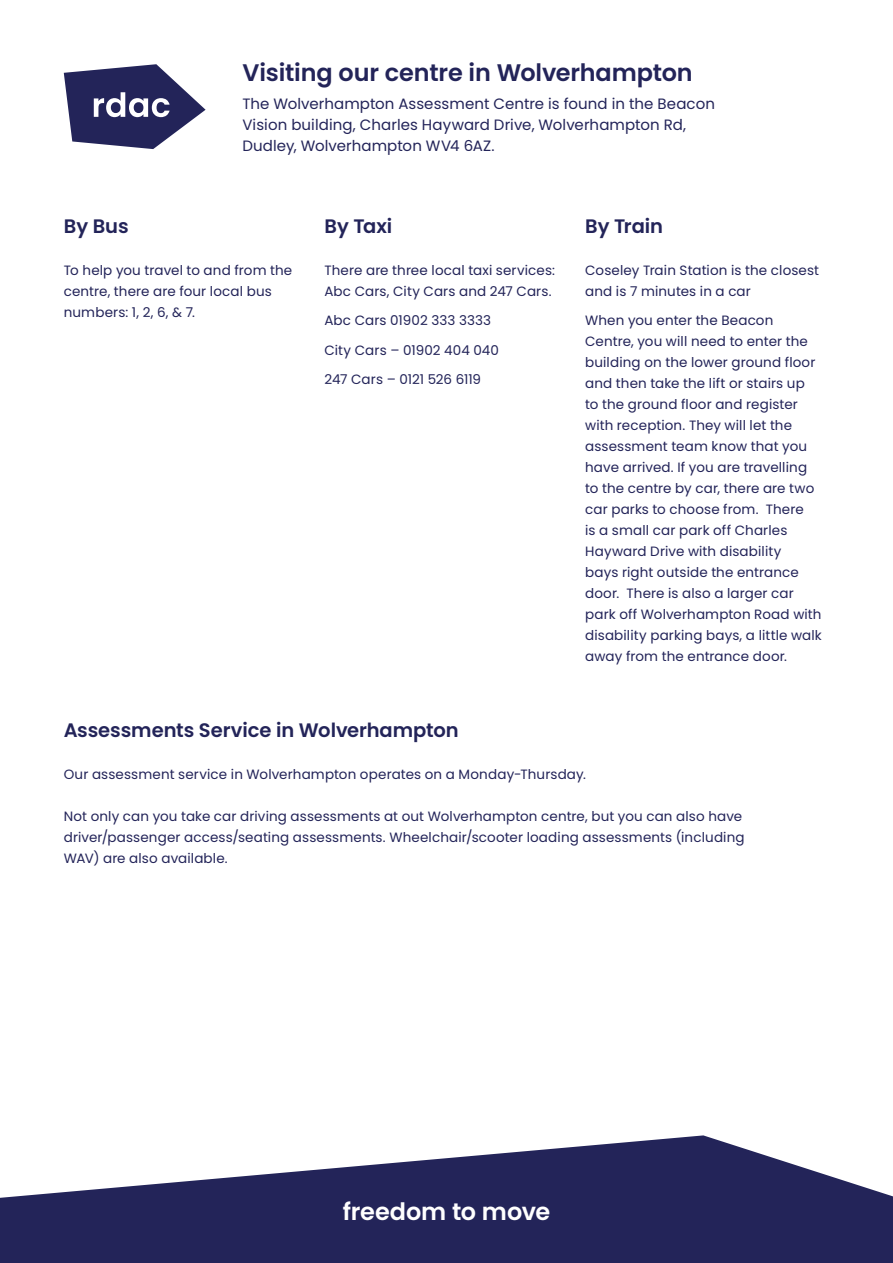
<style>
.page{position:relative;width:893px;height:1263px;background:#fff}
.page>*{position:absolute;margin:0;border:0;box-sizing:border-box;transform-origin:0 0}
.t1{font:600 24px "Poppins";letter-spacing:-.005em;color:#232459}
.t2{font:600 24px "Poppins";letter-spacing:-.005em;color:#fff}
.t3{font:600 19.5px "Poppins";letter-spacing:-.005em;color:#232459}
.t4{font:15px/21px "Poppins";letter-spacing:.005em;color:#232459}
.t5{font:13.5px/21px "Poppins";letter-spacing:.01em;color:#232459}
.t6{font:13.5px "Poppins";letter-spacing:-.01em;color:#232459}
</style>
<div class="page">
<svg style="left:64px;top:64px;width:142px;height:85px"></svg>
<svg style="left:0;top:1135px;width:893px;height:128px;fill:#232459"></svg>
<p class="t1" style="left:242px;top:59px;width:452px">Visiting our centre in Wolverhampton</p>
<p class="t4" style="left:242px;top:93px;width:474px">The Wolverhampton Assessment Centre is found in the Beacon<br>Vision building, Charles Hayward Drive, Wolverhampton Rd,<br>Dudley, Wolverhampton WV4 6AZ.</p>
<p class="t3" style="left:64px;top:214px;width:66px">By Bus</p>
<p class="t5" style="left:64px;top:259px;width:230px">To help you travel to and from the centre, there are four local bus numbers: 1, 2, 6, &amp; 7.</p>
<p class="t3" style="left:324px;top:214px;width:69px">By Taxi</p>
<p class="t5" style="left:324px;top:259px;width:232px">There are three local taxi services:<br>Abc Cars, City Cars and 247 Cars.</p>
<p class="t5" style="left:324px;top:310px;width:168px">Abc Cars 01902 333 3333</p>
<p class="t5" style="left:324px;top:339px;width:176px">City Cars – 01902 404 040</p>
<p class="t6" style="left:324px;top:372px;width:158px">247 Cars – 0121 526 6119</p>
<p class="t3" style="left:585px;top:214px;width:79px">By Train</p>
<p class="t5" style="left:585px;top:259px;width:235px">Coseley Train Station is the closest and is 7 minutes in a car</p>
<p class="t5" style="left:585px;top:310px;width:238px">When you enter the Beacon<br>Centre, you will need to enter the building on the lower ground floor and then take the lift or stairs up<br>to the ground floor and register with reception. They will let the assessment team know that you have arrived. If you are travelling to the centre by car, there are two car parks to choose from. There<br>is a small car park off Charles<br>Hayward Drive with disability<br>bays right outside the entrance door. There is also a larger car park off Wolverhampton Road with disability parking bays, a little walk away from the entrance door.</p>
<p class="t3" style="left:64px;top:718px;width:396px">Assessments Service in Wolverhampton</p>
<p class="t5" style="left:64px;top:763px;width:524px">Our assessment service in Wolverhampton operates on a Monday-Thursday.</p>
<p class="t5" style="left:64px;top:805px;width:682px">Not only can you take car driving assessments at out Wolverhampton centre, but you can also have driver/passenger access/seating assessments. Wheelchair/scooter loading assessments (including<br>WAV) are also available.</p>
<p class="t2" style="left:343px;top:1198px;width:209px">freedom to move</p>
</div>
